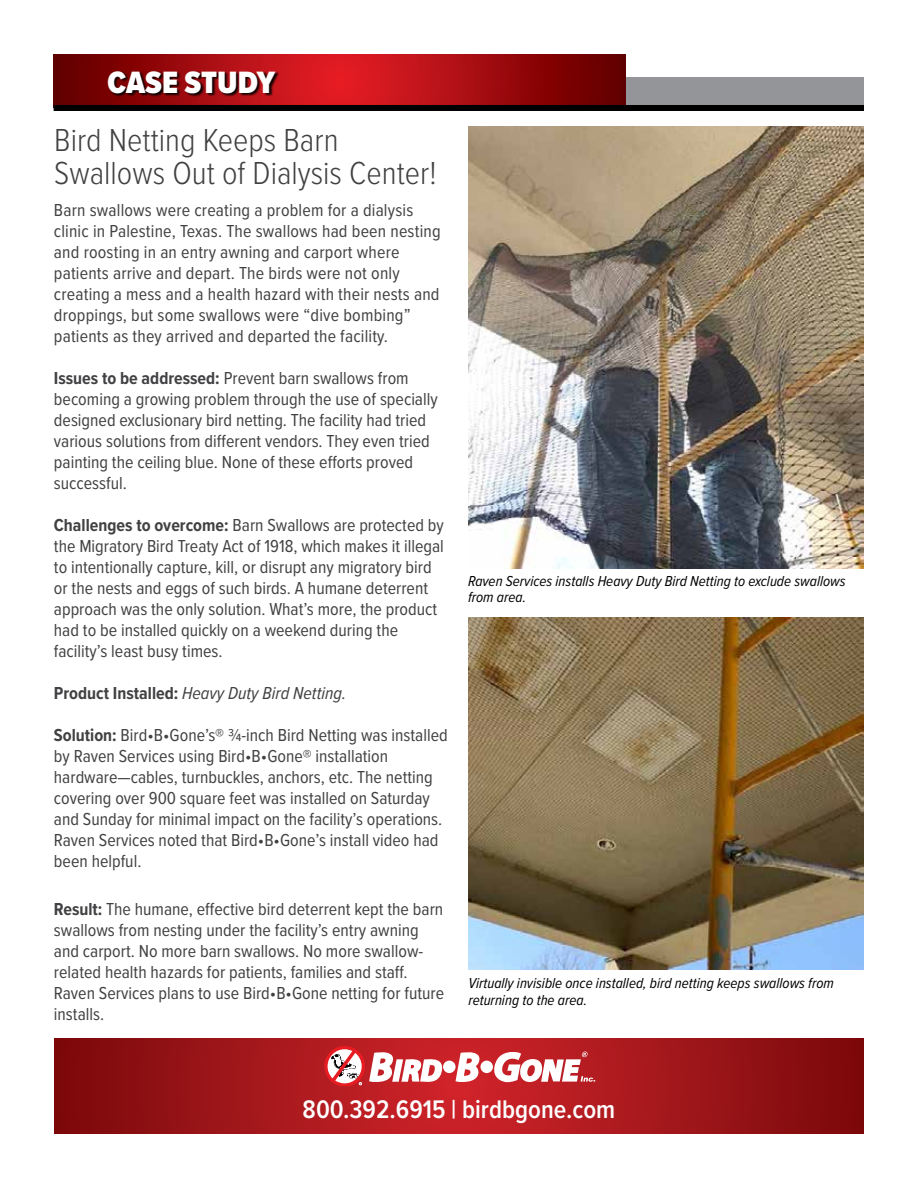
<style>
.page{position:relative;width:918px;height:1188px;background:#fff}
.page>*{position:absolute;margin:0;border:0;box-sizing:border-box;transform-origin:0 0}
.t1{font:300 33px/33px "Proxima Nova Cond";color:#414042}
.t2{font:900 32.1px "Proxima Nova Cond";color:#fff}
.t3{font:600 26.4px "Proxima Nova Cond";color:#fff}
.t4{font:18px/21px "Proxima Nova Cond";color:#414042}
.t5{font:italic 18px "Proxima Nova Cond";color:#414042}
.t6{font:italic 15px/16.5px "Proxima Nova Cond";color:#000}
.s1{font-weight:700}
.s2{font-weight:700;font-style:normal}
</style>
<div class="page">
<div style="left:593px;top:78px;width:271px;height:33px;background:#939598"></div>
<svg style="left:54px;top:54px;width:571px;height:51px;background:#a30c10"></svg>
<div style="left:108px;top:71px;width:172px;height:27px;background:#000;opacity:.9"></div>
<svg style="left:54px;top:1038px;width:810px;height:96px;background:#a01519"></svg>
<svg style="left:456px;top:1052px;width:24px;height:30px"></svg>
<div style="left:480px;top:1061px;width:13px;height:12px;background:#fff;border-radius:50%"></div>
<div style="left:443px;top:1061px;width:13px;height:12px;background:#fff;border-radius:50%"></div>
<svg style="left:492px;top:1052px;width:103px;height:30px"></svg>
<svg style="left:324px;top:1046px;width:119px;height:39px"></svg>
<div style="left:54px;top:105px;width:810px;height:6px;background:#000"></div>
<img style="left:468px;top:127px;width:396px;height:442px">
<img style="left:468px;top:617px;width:396px;height:352px">
<h2 class="t2" style="left:108px;top:59px;width:169px">CASE STUDY</h2>
<h1 class="t1" style="left:54px;top:122px;width:384px">Bird Netting Keeps Barn<br>Swallows Out of Dialysis Center!</h1>
<p class="t4" style="left:54px;top:198px;width:388px">Barn swallows were creating a problem for a dialysis clinic in Palestine, Texas. The swallows had been nesting and roosting in an entry awning and carport where patients arrive and depart. The birds were not only creating a mess and a health hazard with their nests and droppings, but some swallows were “dive bombing” patients as they arrived and departed the facility.</p>
<p class="t4" style="left:54px;top:366px;width:385px"><span class="s1">Issues to be addressed:</span> Prevent barn swallows from becoming a growing problem through the use of specially designed exclusionary bird netting. The facility had tried various solutions from different vendors. They even tried painting the ceiling blue. None of these efforts proved successful.</p>
<p class="t4" style="left:54px;top:513px;width:391px"><span class="s1">Challenges to overcome:</span> Barn Swallows are protected by the Migratory Bird Treaty Act of 1918, which makes it illegal to intentionally capture, kill, or disrupt any migratory bird or the nests and eggs of such birds. A humane deterrent approach was the only solution. What’s more, the product had to be installed quickly on a weekend during the facility’s least busy times.</p>
<p class="t5" style="left:54px;top:679px;width:294px"><span class="s2">Product Installed:</span> Heavy Duty Bird Netting.</p>
<p class="t4" style="left:54px;top:723px;width:395px"><span class="s1">Solution:</span> Bird•B•Gone’s® ¾-inch Bird Netting was installed by Raven Services using Bird•B•Gone® installation hardware—cables, turnbuckles, anchors, etc. The netting covering over 900 square feet was installed on Saturday and Sunday for minimal impact on the facility’s operations.<br>Raven Services noted that Bird•B•Gone’s install video had been helpful.</p>
<p class="t4" style="left:54px;top:898px;width:392px"><span class="s1">Result:</span> The humane, effective bird deterrent kept the barn swallows from nesting under the facility’s entry awning and carport. No more barn swallows. No more swallow&shy;related health hazards for patients, families and staff.<br>Raven Services plans to use Bird•B•Gone netting for future installs.</p>
<p class="t6" style="left:468px;top:572px;width:379px">Raven Services installs Heavy Duty Bird Netting to exclude swallows from area.</p>
<p class="t6" style="left:468px;top:975px;width:367px">Virtually invisible once installed, bird netting keeps swallows from returning to the area.</p>
<h3 class="t3" style="left:303px;top:1089px;width:314px">800.392.6915 | birdbgone.com</h3>
</div>
